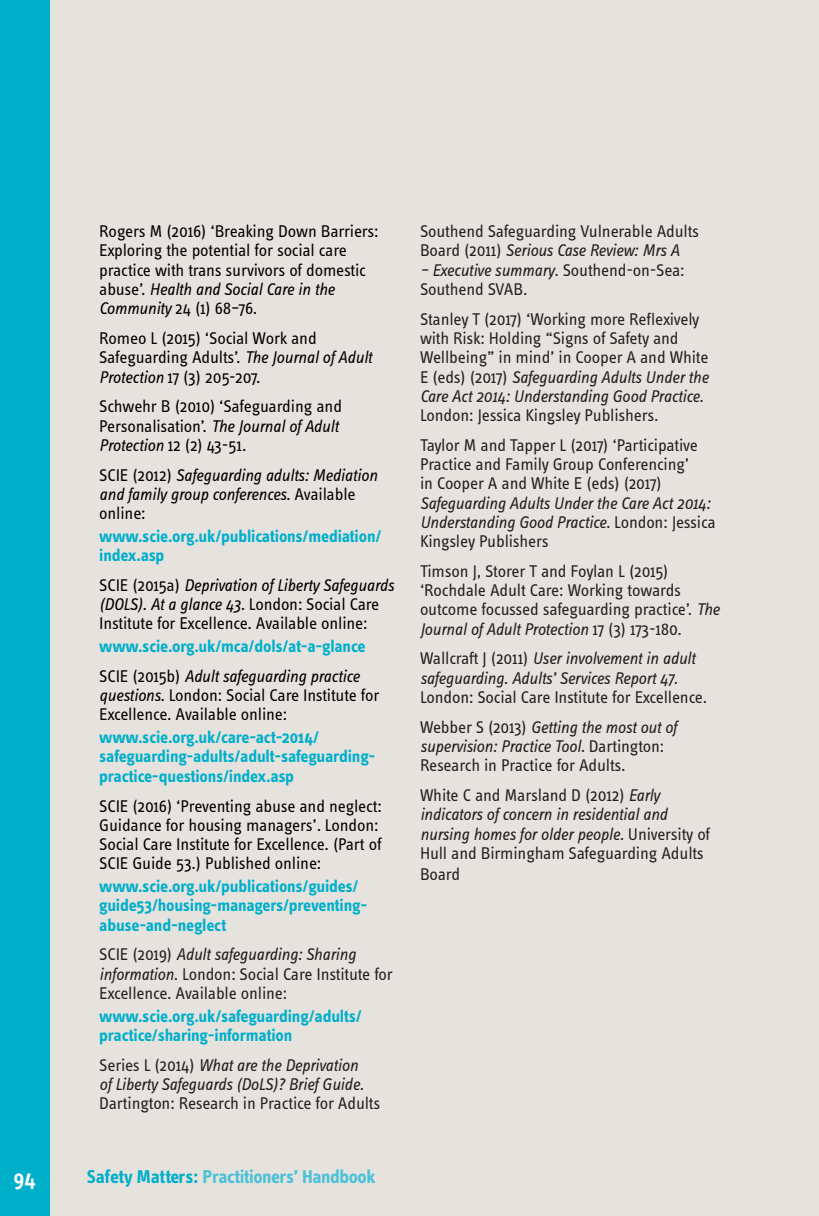
<style>
.page{position:relative;width:819px;height:1216px;background:#fff}
.page>*{position:absolute;margin:0;border:0;box-sizing:border-box;transform-origin:0 0}
.t1{font:600 22.75px "Info Text Pro";color:#fff}
.t2{font:700 19.25px "Info Text Pro";letter-spacing:-.025em;color:#4ac2d6}
.t3{font:17.5px/19.2px "Info Text Pro";letter-spacing:-.01em;color:#231f20}
.t4{font:17.5px/19.2px "Info Text Pro";letter-spacing:-.01em;color:#000}
.t5{font:700 17.5px/19.2px "Info Text Pro";letter-spacing:-.01em;color:#00afca}
.t6{font:italic 17.5px/19.2px "Info Text Pro";letter-spacing:-.015em;color:#231f20}
.t7{font:italic 17.5px/19.2px "Info Text Pro";letter-spacing:-.01em;color:#000}
.s1{font-style:italic}
.s2{font-style:normal}
.s3{color:#00afca}
</style>
<div class="page">
<div style="left:0;top:0;width:819px;height:1215px;background:#e6e2de"></div>
<div style="left:0;top:0;width:50px;height:1215px;background:#00afca"></div>
<p class="t4" style="left:99px;top:221px;width:281px">Rogers M (2016) ‘Breaking Down Barriers:<br>Exploring the potential for social care practice with trans survivors of domestic abuse’. <span class="s1">Health and Social Care in the Community</span> 24 (1) 68–76.</p>
<p class="t4" style="left:99px;top:328px;width:274px">Romeo L (2015) ‘Social Work and<br>Safeguarding Adults’. <span class="s1">The Journal of Adult<br>Protection</span> 17 (3) 205-207.</p>
<p class="t4" style="left:99px;top:396px;width:244px">Schwehr B (2010) ‘Safeguarding and<br>Personalisation’. <span class="s1">The Journal of Adult<br>Protection</span> 12 (2) 43-51.</p>
<p class="t7" style="left:99px;top:464px;width:280px"><span class="s2">SCIE (2012)</span> Safeguarding adults: Mediation and family group conferences. <span class="s2">Available online:</span></p>
<p class="t5" style="left:99px;top:526px;width:284px">www.scie.org.uk/publications/mediation/ index.asp</p>
<p class="t4" style="left:99px;top:575px;width:296px">SCIE (2015a) <span class="s1">Deprivation of Liberty Safeguards (DOLS). At a glance 43.</span> London: Social Care<br>Institute for Excellence. Available online:</p>
<p class="t5" style="left:99px;top:636px;width:267px">www.scie.org.uk/mca/dols/at-a-glance</p>
<p class="t4" style="left:99px;top:666px;width:282px">SCIE (2015b) <span class="s1">Adult safeguarding practice questions.</span> London: Social Care Institute for<br>Excellence. Available online:</p>
<p class="t5" style="left:99px;top:727px;width:278px">www.scie.org.uk/care-act-2014/ safeguarding-adults/adult-safeguarding&shy;practice-questions/index.asp</p>
<p class="t4" style="left:99px;top:795px;width:284px">SCIE (2016) ‘Preventing abuse and neglect:<br>Guidance for housing managers’<span class="s1">.</span> London:<br>Social Care Institute for Excellence. (Part of SCIE Guide 53.) Published online:</p>
<p class="t5" style="left:99px;top:876px;width:269px">www.scie.org.uk/publications/guides/ guide53/housing-managers/preventing&shy;abuse-and-neglect</p>
<p class="t3" style="left:99px;top:944px;width:295px">SCIE (2019) <span class="s1">Adult safeguarding: Sharing information</span>. London: Social Care Institute for<br>Excellence. Available online:</p>
<p class="t5" style="left:99px;top:1005px;width:264px">www.scie.org.uk/safeguarding/adults/ practice/sharing-information</p>
<p class="t6" style="left:99px;top:1054px;width:282px"><span class="s2">Series L (2014)</span> What are the Deprivation<br>of Liberty Safeguards (DoLS)? Brief Guide<span class="s2">.<br>Dartington: Research in Practice for Adults</span></p>
<p class="t1" style="left:14px;top:1165px;width:24px">94</p>
<p class="t2" style="left:87px;top:1165px;width:290px"><span class="s3">Safety Matters:</span> Practitioners’ Handbook</p>
<p class="t3" style="left:420px;top:221px;width:280px">Southend Safeguarding Vulnerable Adults<br>Board (2011) <span class="s1">Serious Case Review: Mrs A</span></p>
<p class="t3" style="left:420px;top:260px;width:266px"><span class="s1">– Executive summary</span>. Southend-on-Sea:<br>Southend SVAB.</p>
<p class="t3" style="left:420px;top:309px;width:290px">Stanley T (2017) ‘Working more Reflexively with Risk: Holding “Signs of Safety and Wellbeing” in mind’ in Cooper A and White E (eds) (2017) <span class="s1">Safeguarding Adults Under the Care Act 2014: Understanding Good Practice</span>.<br>London: Jessica Kingsley Publishers.</p>
<p class="t3" style="left:420px;top:435px;width:297px">Taylor M and Tapper L (2017) ‘Participative Practice and Family Group Conferencing’<br>in Cooper A and White E (eds) (2017)<br><span class="s1">Safeguarding Adults Under the Care Act 2014:<br>Understanding Good Practice.</span> London: Jessica Kingsley Publishers</p>
<p class="t3" style="left:420px;top:561px;width:301px">Timson J, Storer T and Foylan L (2015) ‘Rochdale Adult Care: Working towards outcome focussed safeguarding practice’. <span class="s1">The Journal of Adult Protection</span> 17 (3) 173-180.</p>
<p class="t6" style="left:420px;top:648px;width:288px"><span class="s2">Wallcraft J (2011)</span> User involvement in adult safeguarding. Adults’ Services Report 47<span class="s2">.<br>London: Social Care Institute for Excellence.</span></p>
<p class="t3" style="left:420px;top:716px;width:258px">Webber S (2013) <span class="s1">Getting the most out of supervision: Practice Tool.</span> Dartington:<br>Research in Practice for Adults.</p>
<p class="t3" style="left:420px;top:785px;width:291px">White C and Marsland D (2012) <span class="s1">Early indicators of concern in residential and nursing homes for older people.</span> University of Hull and Birmingham Safeguarding Adults</p>
<p class="t3" style="left:420px;top:864px;width:42px">Board</p>
</div>
